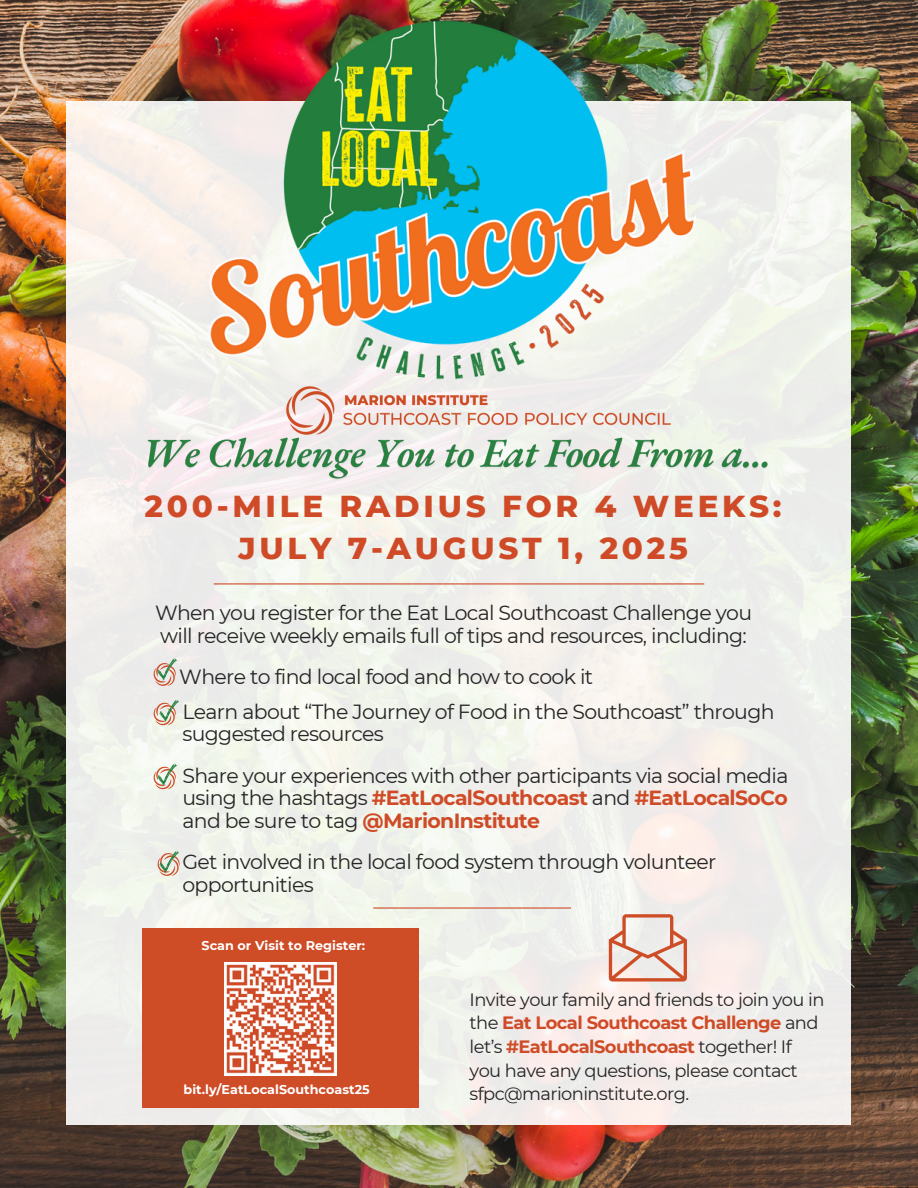
<style>
.page{position:relative;width:918px;height:1188px;background:#fff}
.page>*{position:absolute;margin:0;border:0;box-sizing:border-box;transform-origin:0 0}
.t1{font:800 30.9px/42.8px "Montserrat";letter-spacing:.12em;color:#cf4b27;text-align:center}
.t2{font:20.4px/22.5px "Montserrat";letter-spacing:-.03em;color:#252525}
.t3{font:17.85px/23.7px "Montserrat";letter-spacing:-.03em;color:#252525}
.t4{font:700 12.75px "Montserrat";color:#fff}
.s1{font-weight:700;color:#cf4b27}
.s2{font-weight:700;color:#ce4c26}
</style>
<div class="page">
<img style="left:0;top:0;width:918px;height:1188px">
<div style="left:66px;top:101px;width:785px;height:1023px;background:#f0efeb"></div>
<hr style="left:373px;top:907px;width:198px;height:2px;background:#cf4b27">
<hr style="left:214px;top:583px;width:490px;height:1px;background:#cf4b27">
<img style="left:194px;top:0;width:510px;height:389px">
<img style="left:275px;top:348px;width:407px;height:78px">
<img style="left:153px;top:667px;width:21px;height:19px">
<img style="left:150px;top:705px;width:23px;height:24px">
<img style="left:149px;top:764px;width:24px;height:26px">
<img style="left:152px;top:852px;width:28px;height:24px">
<svg style="left:157px;top:659px;width:20px;height:22px"></svg>
<svg style="left:159px;top:700px;width:20px;height:22px"></svg>
<svg style="left:157px;top:764px;width:20px;height:22px"></svg>
<svg style="left:159px;top:851px;width:20px;height:23px"></svg>
<div style="left:142px;top:928px;width:277px;height:179px;background:#ce4c26"></div>
<img style="left:224px;top:963px;width:113px;height:112px">
<svg style="left:609px;top:914px;width:77px;height:68px"></svg>
<img style="left:141px;top:426px;width:632px;height:59px">
<img style="left:135px;top:429px;width:640px;height:49px">
<p class="t1" style="left:145px;top:484px;width:639px">200-MILE RADIUS FOR 4 WEEKS:<br>JULY 7-AUGUST 1, 2025</p>
<p class="t2" style="left:155px;top:602px;width:599px">When you register for the Eat Local Southcoast Challenge you will receive weekly emails full of tips and resources, including:</p>
<h2 class="t2" style="left:179px;top:666px;width:415px">Where to find local food and how to cook it</h2>
<p class="t2" style="left:182px;top:700px;width:594px">Learn about “The Journey of Food in the Southcoast” through suggested resources</p>
<p class="t2" style="left:182px;top:764px;width:607px;text-align:justify">Share your experiences with other participants via social media using the hashtags <span class="s1">#EatLocalSouthcoast</span> and <span class="s1">#EatLocalSoCo </span>and be sure to tag <span class="s1">@MarionInstitute</span></p>
<p class="t2" style="left:182px;top:851px;width:536px">Get involved in the local food system through volunteer opportunities</p>
<h3 class="t4" style="left:202px;top:937px;width:165px">Scan or Visit to Register:</h3>
<p class="t4" style="left:184px;top:1082px;width:188px">bit.ly/EatLocalSouthcoast25</p>
<h3 class="t3" style="left:470px;top:987px;width:356px">Invite your family and friends to join you in the <span class="s1">Eat Local Southcoast Challenge</span> and let’s <span class="s2">#EatLocalSouthcoast</span> together! If you have any questions, please contact sfpc@marioninstitute.org.</h3>
</div>
